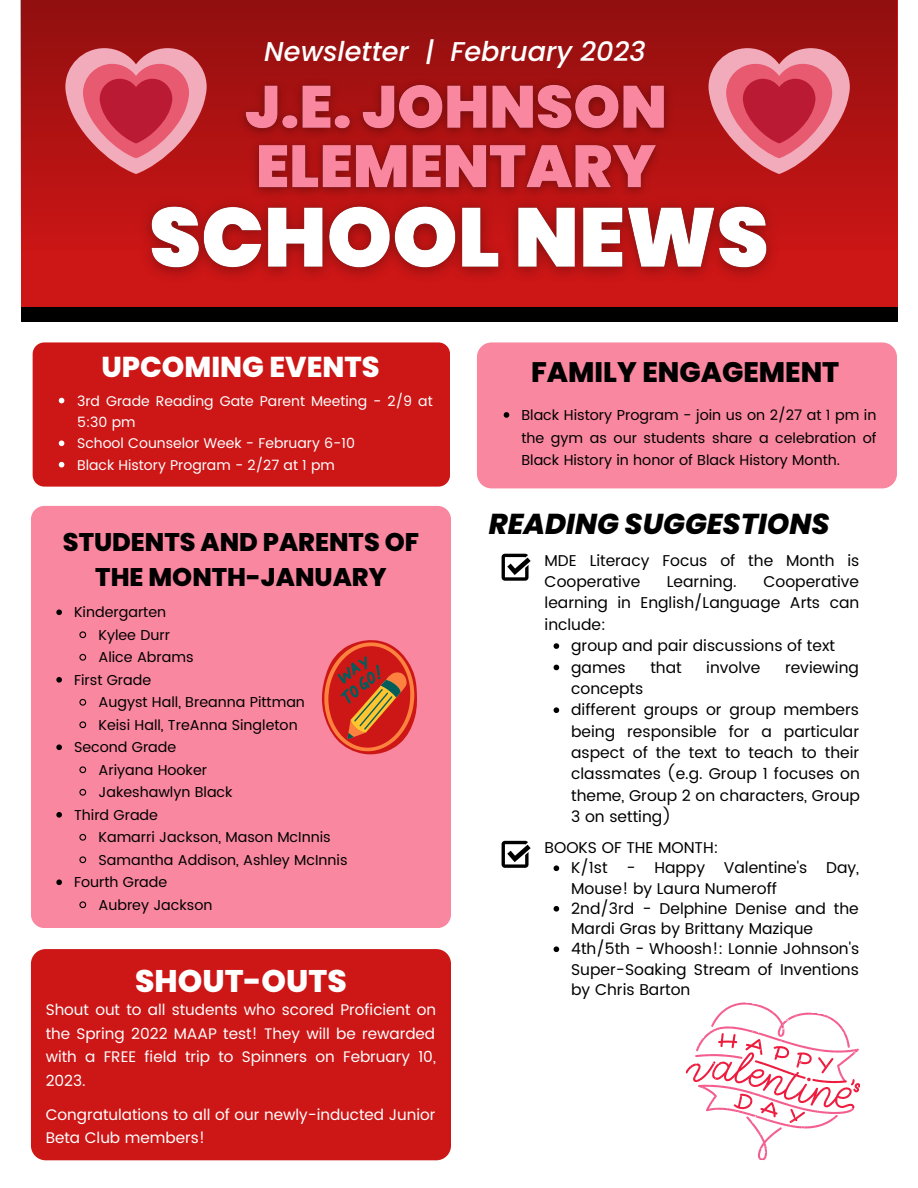
<style>
.page{position:relative;width:918px;height:1188px;background:#fff}
.page>*{position:absolute;margin:0;border:0;box-sizing:border-box;transform-origin:0 0}
.t1{font:800 31.2px "Poppins";color:#fff}
.t2{font:italic 800 28.8px "Poppins";color:#000}
.t3{font:800 28.8px "Poppins";color:#fff}
.t4{font:800 28.2px "Poppins";color:#000}
.t5{font:italic 500 27.15px "Poppins";color:#fff}
.t6{font:800 25.5px/34.8px "Poppins";color:#000;text-align:center}
.t7{font:15.6px/21.3px "Poppins";color:#000}
.t8{font:15.3px/23.7px "Poppins";color:#fff;text-align:justify}
.t9{font:14.4px/22.5px "Poppins";color:#000;text-align:justify}
.t10{font:14.1px/21.3px "Poppins";color:#fff}
</style>
<div class="page">
<div style="left:21px;top:0;width:876px;height:321px;background:#cd1616"></div>
<div style="left:21px;top:0;width:876px;height:251px;background:linear-gradient(to bottom,#910f0f,#cb1515)"></div>
<div style="left:21px;top:307px;width:876px;height:15px;background:#000"></div>
<div style="left:31px;top:506px;width:420px;height:422px;background:#f8879f;border-radius:13px"></div>
<svg style="left:56px;top:609px;width:6px;height:6px"></svg>
<svg style="left:79px;top:631px;width:8px;height:8px"></svg>
<svg style="left:79px;top:653px;width:8px;height:8px"></svg>
<svg style="left:56px;top:677px;width:6px;height:6px"></svg>
<svg style="left:79px;top:698px;width:8px;height:8px"></svg>
<svg style="left:79px;top:721px;width:8px;height:8px"></svg>
<svg style="left:56px;top:744px;width:6px;height:6px"></svg>
<svg style="left:79px;top:766px;width:8px;height:8px"></svg>
<svg style="left:79px;top:788px;width:8px;height:8px"></svg>
<svg style="left:56px;top:812px;width:6px;height:6px"></svg>
<svg style="left:79px;top:833px;width:8px;height:8px"></svg>
<svg style="left:79px;top:856px;width:8px;height:8px"></svg>
<svg style="left:56px;top:879px;width:6px;height:6px"></svg>
<svg style="left:79px;top:901px;width:8px;height:8px"></svg>
<svg style="left:322px;top:640px;width:95px;height:114px"></svg>
<div style="left:33px;top:342px;width:417px;height:145px;background:#cd1616;border-radius:12px"></div>
<svg style="left:59px;top:398px;width:5px;height:5px"></svg>
<svg style="left:59px;top:441px;width:5px;height:5px"></svg>
<svg style="left:59px;top:462px;width:5px;height:6px"></svg>
<img style="left:128px;top:160px;width:662px;height:116px">
<img style="left:230px;top:51px;width:453px;height:175px">
<svg style="left:502px;top:554px;width:29px;height:27px"></svg>
<svg style="left:554px;top:643px;width:5px;height:6px"></svg>
<svg style="left:554px;top:665px;width:5px;height:5px"></svg>
<svg style="left:554px;top:707px;width:5px;height:6px"></svg>
<svg style="left:554px;top:865px;width:5px;height:6px"></svg>
<svg style="left:554px;top:906px;width:5px;height:6px"></svg>
<svg style="left:554px;top:946px;width:5px;height:6px"></svg>
<svg style="left:502px;top:841px;width:29px;height:27px"></svg>
<div style="left:477px;top:342px;width:420px;height:146px;background:#f8879f;border-radius:15px"></div>
<svg style="left:504px;top:412px;width:5px;height:6px"></svg>
<div style="left:31px;top:949px;width:420px;height:211px;background:#cd1616;border-radius:15px"></div>
<svg style="left:65px;top:48px;width:142px;height:126px;background:#d25361"></svg>
<svg style="left:709px;top:48px;width:141px;height:126px;background:#d25362"></svg>
<svg style="left:685px;top:1002px;width:175px;height:158px"></svg>
<h3 class="t5" style="left:264px;top:33px;width:383px">Newsletter | February 2023</h3>
<h2 class="t3" style="left:101px;top:347px;width:280px">UPCOMING EVENTS</h2>
<p class="t10" style="left:77px;top:390px;width:357px">3rd Grade Reading Gate Parent Meeting - 2/9 at<br>5:30 pm<br>School Counselor Week - February 6-10<br>Black History Program - 2/27 at 1 pm</p>
<h3 class="t6" style="left:63px;top:524px;width:358px">STUDENTS AND PARENTS OF<br>THE MONTH-JANUARY</h3>
<p class="t9" style="left:74px;top:601px;width:94px">Kindergarten</p>
<p class="t9" style="left:98px;top:624px;width:73px">Kylee Durr</p>
<p class="t9" style="left:98px;top:646px;width:97px">Alice Abrams</p>
<p class="t9" style="left:74px;top:669px;width:79px">First Grade</p>
<p class="t9" style="left:98px;top:691px;width:208px">Augyst Hall, Breanna Pittman</p>
<p class="t9" style="left:98px;top:714px;width:201px">Keisi Hall, TreAnna Singleton</p>
<p class="t9" style="left:74px;top:736px;width:104px">Second Grade</p>
<p class="t9" style="left:98px;top:759px;width:110px">Ariyana Hooker</p>
<p class="t9" style="left:98px;top:781px;width:136px">Jakeshawlyn Black</p>
<p class="t9" style="left:74px;top:804px;width:86px">Third Grade</p>
<p class="t9" style="left:98px;top:826px;width:234px">Kamarri Jackson, Mason McInnis</p>
<p class="t9" style="left:98px;top:849px;width:251px">Samantha Addison, Ashley McInnis</p>
<p class="t9" style="left:74px;top:871px;width:95px">Fourth Grade</p>
<p class="t9" style="left:98px;top:894px;width:116px">Aubrey Jackson</p>
<h1 class="t1" style="left:135px;top:959px;width:213px">SHOUT-OUTS</h1>
<p class="t8" style="left:46px;top:998px;width:392px">Shout out to all students who scored Proficient on the Spring 2022 MAAP test! They will be rewarded with a FREE field trip to Spinners on February 10, 2023.</p>
<p class="t8" style="left:46px;top:1102px;width:391px">Congratulations to all of our newly-inducted Junior<br>Beta Club members!</p>
<h3 class="t4" style="left:531px;top:352px;width:310px">FAMILY ENGAGEMENT</h3>
<p class="t9" style="left:521px;top:404px;width:357px">Black History Program - join us on 2/27 at 1 pm in the gym as our students share a celebration of Black History in honor of Black History Month.</p>
<h2 class="t2" style="left:489px;top:504px;width:342px">READING SUGGESTIONS</h2>
<p class="t7" style="left:545px;top:550px;width:316px">MDE Literacy Focus of the Month is<br>Cooperative</p>
<p class="t7" style="left:545px;top:571px;width:316px;text-align:justify;text-indent:219px">Cooperative learning in English/Language Arts can include:</p>
<p class="t7" style="left:667px;top:571px;width:71px">Learning.</p>
<p class="t7" style="left:571px;top:635px;width:265px">group and pair discussions of text games</p>
<p class="t7" style="left:650px;top:656px;width:33px">that</p>
<p class="t7" style="left:706px;top:656px;width:56px">involve</p>
<p class="t7" style="left:785px;top:656px;width:75px">reviewing</p>
<p class="t7" style="left:571px;top:678px;width:290px">concepts<br>different groups or group members being responsible for a particular aspect of the text to teach to their classmates (e.g. Group 1 focuses on theme, Group 2 on characters, Group<br>3 on setting)</p>
<p class="t7" style="left:545px;top:837px;width:175px">BOOKS OF THE MONTH:</p>
<p class="t7" style="left:571px;top:858px;width:290px;line-height:20.2px">K/1st - Happy Valentine's Day,<br>Mouse! by Laura Numeroff<br>2nd/3rd - Delphine Denise and the<br>Mardi Gras by Brittany Mazique<br>4th/5th - Whoosh!: Lonnie Johnson's<br>Super-Soaking Stream of Inventions by Chris Barton</p>
</div>
